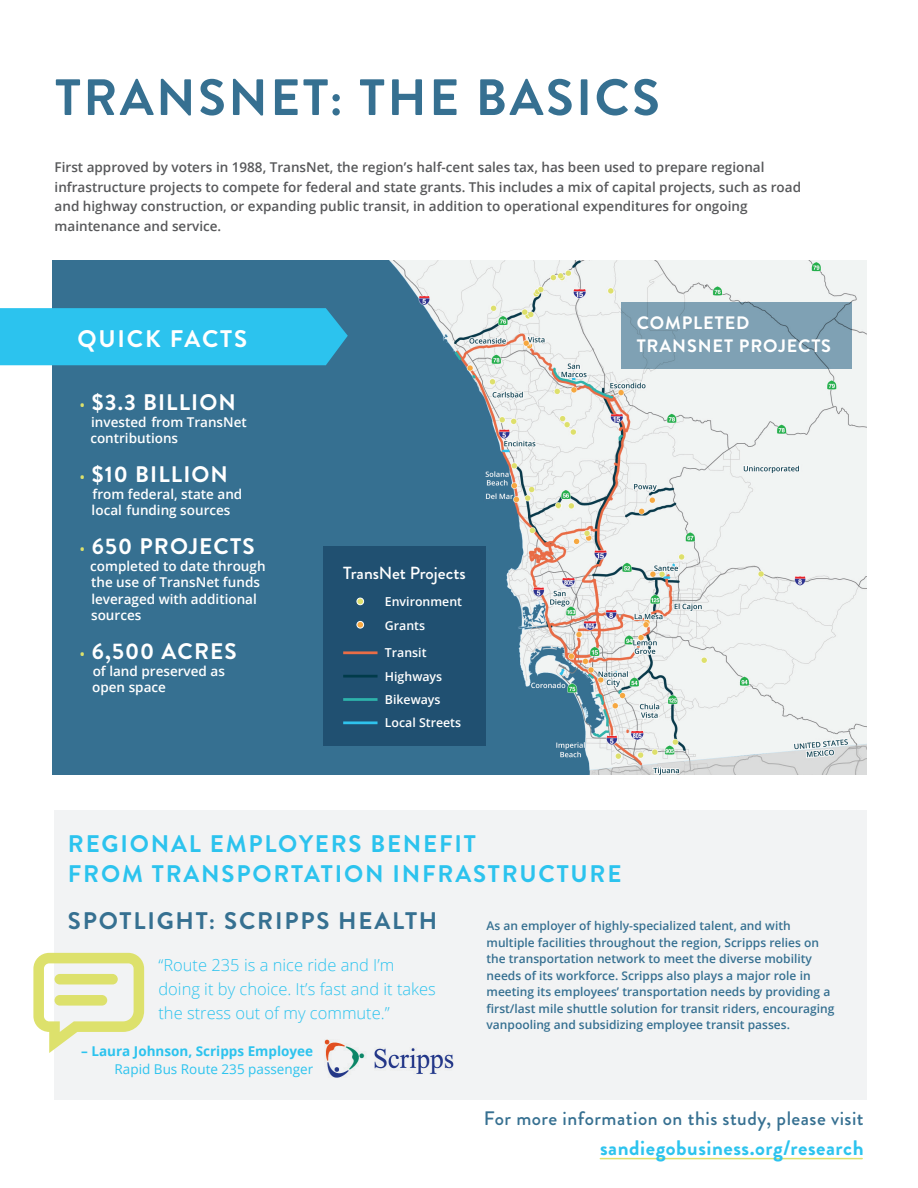
<style>
.page{position:relative;width:918px;height:1188px;background:#fff}
.page>*{position:absolute;margin:0;border:0;box-sizing:border-box;transform-origin:0 0}
.t1{font:700 51px "Brandon Grotesque";letter-spacing:.05em;color:#367091}
.t2{font:700 24px/30px "Brandon Grotesque";letter-spacing:.075em;color:#2cc3ee}
.t3{font:700 24px "Brandon Grotesque";letter-spacing:.075em;color:#367091}
.t4{font:700 24px "Brandon Grotesque";letter-spacing:.075em;color:#fff}
.t5{font:700 22.5px "Brandon Grotesque";letter-spacing:.05em;color:#fff}
.t6{font:700 21px "Brandon Grotesque";letter-spacing:.025em;color:#2cc3ee}
.t7{font:500 19.5px "Brandon Grotesque";letter-spacing:.025em;color:#367091}
.t8{font:700 18px/22.5px "Brandon Grotesque";letter-spacing:.05em;color:#fff}
.t9{font:500 17.55px "Brandon Grotesque";color:#fff}
.t10{font:300 16.5px/24px "Open Sans";color:#2cc3ee}
.t11{font:600 13.5px/19.5px "Open Sans";color:#57585a}
.t12{font:600 13.5px/16.5px "Open Sans";color:#fff}
.t13{font:700 13.5px "Open Sans";color:#2cc3ee}
.t14{font:13.5px "Open Sans";color:#2cc3ee}
.t15{font:600 12.3px/23.4px "Open Sans";color:#fff}
.t16{font:600 12px/16.5px "Open Sans";color:#367091}
.s1{font-family:"Open Sans";font-weight:600;font-size:13.5px;color:#dde16c}
</style>
<div class="page">
<img style="left:53px;top:261px;width:814px;height:513px">
<div style="left:0;top:308px;width:348px;height:57px;background:#2cc3ee"></div>
<hr style="left:600px;top:1158px;width:262px;height:1px;background:#dde16c">
<div style="left:54px;top:810px;width:813px;height:290px;background:#f2f3f4"></div>
<img style="left:324px;top:1039px;width:129px;height:38px">
<svg style="left:33px;top:953px;width:111px;height:100px"></svg>
<div style="left:55px;top:974px;width:63px;height:10px;background:#dde16c;border-radius:5px"></div>
<div style="left:55px;top:995px;width:52px;height:11px;background:#dde16c;border-radius:5px"></div>
<div style="left:324px;top:546px;width:162px;height:200px;background:#205071"></div>
<div style="left:621px;top:302px;width:231px;height:67px;background:#7fa1b4"></div>
<div style="left:357px;top:598px;width:7px;height:7px;background:#dee16c;border-radius:50%"></div>
<div style="left:357px;top:598px;width:7px;height:7px;border:1px solid #fff;border-radius:50%"></div>
<div style="left:357px;top:621px;width:7px;height:7px;background:#f9a940;border-radius:50%"></div>
<div style="left:357px;top:621px;width:7px;height:7px;border:1px solid #fff;border-radius:50%"></div>
<hr style="left:343px;top:651px;width:35px;height:3px;background:#ea6d46">
<hr style="left:343px;top:675px;width:35px;height:3px;background:#013b4a">
<hr style="left:343px;top:698px;width:35px;height:3px;background:#2db3ab">
<hr style="left:343px;top:721px;width:35px;height:3px;background:#2fc3ed">
<h1 class="t1" style="left:55px;top:62px;width:606px">TRANSNET: THE BASICS</h1>
<p class="t11" style="left:55px;top:157px;width:748px">First approved by voters in 1988, TransNet, the region’s half-cent sales tax, has been used to prepare regional infrastructure projects to compete for federal and state grants. This includes a mix of capital projects, such as road and highway construction, or expanding public transit, in addition to operational expenditures for ongoing maintenance and service.</p>
<h2 class="t4" style="left:78px;top:322px;width:171px">QUICK FACTS</h2>
<h3 class="t5" style="left:80px;top:387px;width:158px"><span class="s1">•</span> $3.3 BILLION</h3>
<p class="t12" style="left:90px;top:413px;width:158px">invested from TransNet contributions</p>
<h3 class="t5" style="left:80px;top:459px;width:150px"><span class="s1">•</span> $10 BILLION</h3>
<p class="t12" style="left:92px;top:485px;width:152px">from federal, state and local funding sources</p>
<h3 class="t5" style="left:80px;top:531px;width:176px"><span class="s1">•</span> 650 PROJECTS</h3>
<p class="t12" style="left:90px;top:557px;width:177px">completed to date through the use of TransNet funds leveraged with additional sources</p>
<h3 class="t5" style="left:80px;top:636px;width:158px"><span class="s1">•</span> 6,500 ACRES</h3>
<p class="t12" style="left:92px;top:662px;width:134px">of land preserved as open space</p>
<h3 class="t9" style="left:343px;top:561px;width:124px">TransNet Projects</h3>
<p class="t15" style="left:385px;top:590px;width:79px">Environment<br>Grants</p>
<p class="t15" style="left:385px;top:641px;width:78px">Transit<br>Highways<br>Bikeways<br>Local Streets</p>
<h3 class="t8" style="left:637px;top:312px;width:196px">COMPLETED<br>TRANSNET PROJECTS</h3>
<h2 class="t2" style="left:68px;top:829px;width:555px">REGIONAL EMPLOYERS BENEFIT<br>FROM TRANSPORTATION INFRASTRUCTURE</h2>
<p class="t16" style="left:487px;top:917px;width:350px">As an employer of highly-specialized talent, and with multiple facilities throughout the region, Scripps relies on the transportation network to meet the diverse mobility needs of its workforce. Scripps also plays a major role in meeting its employees’ transportation needs by providing a first/last mile shuttle solution for transit riders, encouraging vanpooling and subsidizing employee transit passes.</p>
<h2 class="t3" style="left:68px;top:904px;width:371px">SPOTLIGHT: SCRIPPS HEALTH</h2>
<h3 class="t10" style="left:158px;top:953px;width:279px">“Route 235 is a nice ride and I’m doing it by choice. It’s fast and it takes the stress out of my commute.”</h3>
<p class="t13" style="left:81px;top:1041px;width:234px">– Laura Johnson, Scripps Employee</p>
<p class="t14" style="left:115px;top:1060px;width:200px">Rapid Bus Route 235 passenger</p>
<h3 class="t7" style="left:484px;top:1105px;width:381px">For more information on this study, please visit</h3>
<h3 class="t6" style="left:600px;top:1133px;width:265px">sandiegobusiness.org/research</h3>
</div>
